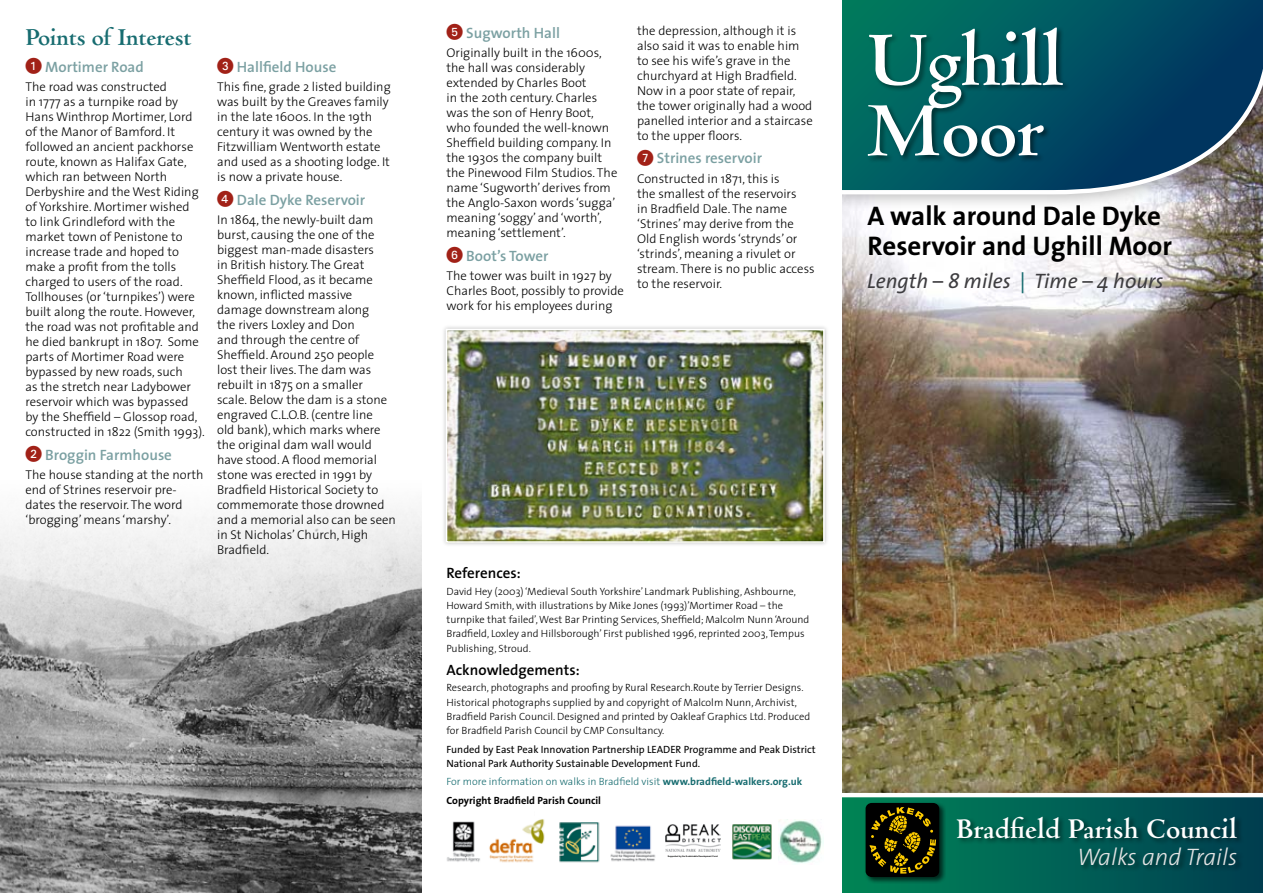
<style>
.page{position:relative;width:1263px;height:893px;background:#fff}
.page>*{position:absolute;margin:0;border:0;box-sizing:border-box;transform-origin:0 0}
.t1{font:700 81px/70.5px "Venetian 301 BT";letter-spacing:-.01em;color:#fff}
.t2{font:700 30px "Venetian 301 BT";color:#fff}
.t3{font:700 27px/30px "The Sans";color:#000}
.t4{font:700 25.5px "Venetian 301 BT";letter-spacing:-.01em;color:#176c70}
.t5{font:italic 300 24px "The Sans";color:#e3e4e4}
.t6{font:italic 21px "The Sans";color:#3e3d40}
.t7{font:600 15px "The Sans";color:#7ba0a2}
.t8{font:600 15px "The Sans";color:#000}
.t9{font:300 12.75px/15px "The Sans";color:#000}
.t10{font:300 10.5px/14.2px "The Sans";color:#000}
.t11{font:10.5px/14.2px "The Sans";color:#000}
.t12{font:300 10.5px/18.5px "The Sans";color:#176c70}
.t13{font:700 2.1px "Arial";color:#000}
.s1{font-weight:700}
.s2{font-weight:700;color:#000}
.s3{color:#176c70}
</style>
<div class="page">
<img style="left:0;top:508px;width:421px;height:385px">
<img style="left:842px;top:211px;width:421px;height:575px">
<div style="left:842px;top:0;width:421px;height:211px;background:#000;opacity:.25"></div>
<svg style="left:842px;top:0;width:421px;height:197px;background:#1a596b"></svg>
<div style="left:842px;top:786px;width:421px;height:107px;background:#000;opacity:.25"></div>
<img style="left:489px;top:819px;width:167px;height:44px">
<img style="left:665px;top:825px;width:56px;height:26px">
<img style="left:732px;top:824px;width:40px;height:36px">
<img style="left:779px;top:819px;width:45px;height:45px">
<img style="left:447px;top:821px;width:33px;height:41px">
<div style="left:866px;top:26px;width:204px;height:138px;background:#000;opacity:.5"></div>
<div style="left:441px;top:324px;width:388px;height:224px;background:#000;opacity:.25"></div>
<img style="left:449px;top:332px;width:373px;height:208px">
<div style="left:446px;top:329px;width:379px;height:214px;border:2px solid #fff"></div>
<svg style="left:842px;top:791px;width:421px;height:102px;background:#135a4d"></svg>
<h3 class="t4" style="left:26px;top:22px;width:168px">Points of Interest</h3>
<p class="t7" style="left:45px;top:54px;width:100px">Mortimer Road</p>
<p class="t9" style="left:26px;top:79px;width:181px">The road was constructed<br>in 1777 as a turnpike road by<br>Hans Winthrop Mortimer, Lord of the Manor of Bamford. It followed an ancient packhorse route, known as Halifax Gate, which ran between North<br>Derbyshire and the West Riding of Yorkshire. Mortimer wished<br>to link Grindleford with the market town of Penistone to increase trade and hoped to make a profit from the tolls charged to users of the road.<br>Tollhouses (or ‘turnpikes’) were built along the route. However, the road was not profitable and he died bankrupt in 1807. Some parts of Mortimer Road were bypassed by new roads, such<br>as the stretch near Ladybower reservoir which was bypassed<br>by the Sheffield – Glossop road, constructed in 1822 (Smith 1993).</p>
<p class="t7" style="left:45px;top:442px;width:128px">Broggin Farmhouse</p>
<p class="t9" style="left:26px;top:467px;width:180px">The house standing at the north end of Strines reservoir pre&shy;dates the reservoir. The word ‘brogging’ means ‘marshy’.</p>
<p class="t7" style="left:237px;top:54px;width:101px">Hallfield House</p>
<p class="t9" style="left:217px;top:79px;width:175px">This fine, grade 2 listed building was built by the Greaves family in the late 1600s. In the 19th century it was owned by the<br>Fitzwilliam Wentworth estate and used as a shooting lodge. It is now a private house.</p>
<p class="t7" style="left:237px;top:187px;width:130px">Dale Dyke Reservoir</p>
<p class="t9" style="left:217px;top:212px;width:180px">In 1864, the newly-built dam burst, causing the one of the biggest man-made disasters<br>in British history. The Great<br>Sheffield Flood, as it became known, inflicted massive damage downstream along<br>the rivers Loxley and Don<br>and through the centre of<br>Sheffield. Around 250 people lost their lives. The dam was rebuilt in 1875 on a smaller scale. Below the dam is a stone engraved C.L.O.B. (centre line<br>old bank), which marks where the original dam wall would have stood. A flood memorial stone was erected in 1991 by<br>Bradfield Historical Society to commemorate those drowned and a memorial also can be seen in St Nicholas’ Church, High<br>Bradfield.</p>
<p class="t7" style="left:466px;top:20px;width:95px">Sugworth Hall</p>
<p class="t9" style="left:446px;top:45px;width:172px">Originally built in the 1600s, the hall was considerably extended by Charles Boot<br>in the 20th century. Charles was the son of Henry Boot, who founded the well-known<br>Sheffield building company. In the 1930s the company built the Pinewood Film Studios. The name ‘Sugworth’ derives from the Anglo-Saxon words ‘sugga’ meaning ‘soggy’ and ‘worth’, meaning ‘settlement’.</p>
<p class="t7" style="left:466px;top:243px;width:84px">Boot’s Tower</p>
<p class="t9" style="left:446px;top:268px;width:179px">The tower was built in 1927 by<br>Charles Boot, possibly to provide work for his employees during</p>
<p class="t9" style="left:637px;top:23px;width:177px">the depression, although it is also said it was to enable him to see his wife’s grave in the churchyard at High Bradfield.<br>Now in a poor state of repair, the tower originally had a wood panelled interior and a staircase to the upper floors.</p>
<p class="t7" style="left:657px;top:146px;width:107px">Strines reservoir</p>
<p class="t9" style="left:637px;top:170px;width:179px">Constructed in 1871, this is<br>the smallest of the reservoirs<br>in Bradfield Dale. The name ‘Strines’ may derive from the<br>Old English words ‘strynds’ or ‘strinds’, meaning a rivulet or stream. There is no public access to the reservoir.</p>
<p class="t8" style="left:446px;top:560px;width:76px">References:</p>
<p class="t10" style="left:446px;top:583px;width:364px">David Hey (2003) ‘Medieval South Yorkshire’ Landmark Publishing, Ashbourne, Howard Smith, with iIlustrations by Mike Jones (1993)’Mortimer Road – the turnpike that failed’, West Bar Printing Services, Sheffield; Malcolm Nunn ‘Around Bradfield, Loxley and Hillsborough’ First published 1996, reprinted 2003, Tempus Publishing, Stroud.</p>
<p class="t8" style="left:446px;top:657px;width:135px">Acknowledgements:</p>
<p class="t10" style="left:446px;top:680px;width:365px">Research, photographs and proofing by Rural Research.Route by Terrier Designs.<br>Historical photographs supplied by and copyright of Malcolm Nunn, Archivist, Bradfield Parish Council. Designed and printed by Oakleaf Graphics Ltd. Produced for Bradfield Parish Council by CMP Consultancy.</p>
<p class="t11" style="left:446px;top:742px;width:371px">Funded by East Peak Innovation Partnership LEADER Programme and Peak District<br>National Park Authority Sustainable Development Fund.</p>
<p class="t12" style="left:446px;top:772px;width:357px">For more information on walks in Bradfield visit <span class="s1">www.bradfield-walkers.org.uk<br></span><span class="s2">Copyright Bradfield Parish Council</span></p>
<p class="t13" style="left:668px;top:855px;width:51px">Supported by the Sustainable Development Fund</p>
<h1 class="t1" style="left:868px;top:26px;width:198px">Ughill<br>Moor</h1>
<h3 class="t3" style="left:867px;top:201px;width:306px">A walk around Dale Dyke<br>Reservoir and Ughill Moor</h3>
<h3 class="t6" style="left:867px;top:263px;width:298px">Length – 8 miles <span class="s3">|</span> Time – 4 hours</h3>
<h2 class="t2" style="left:956px;top:805px;width:283px">Bradfield Parish Council</h2>
<h3 class="t5" style="left:1077px;top:831px;width:162px">Walks and Trails</h3>
<h2 class="t2" style="left:956px;top:810px;width:283px">Bradfield Parish Council</h2>
<h3 class="t5" style="left:1077px;top:836px;width:162px">Walks and Trails</h3>
</div>
